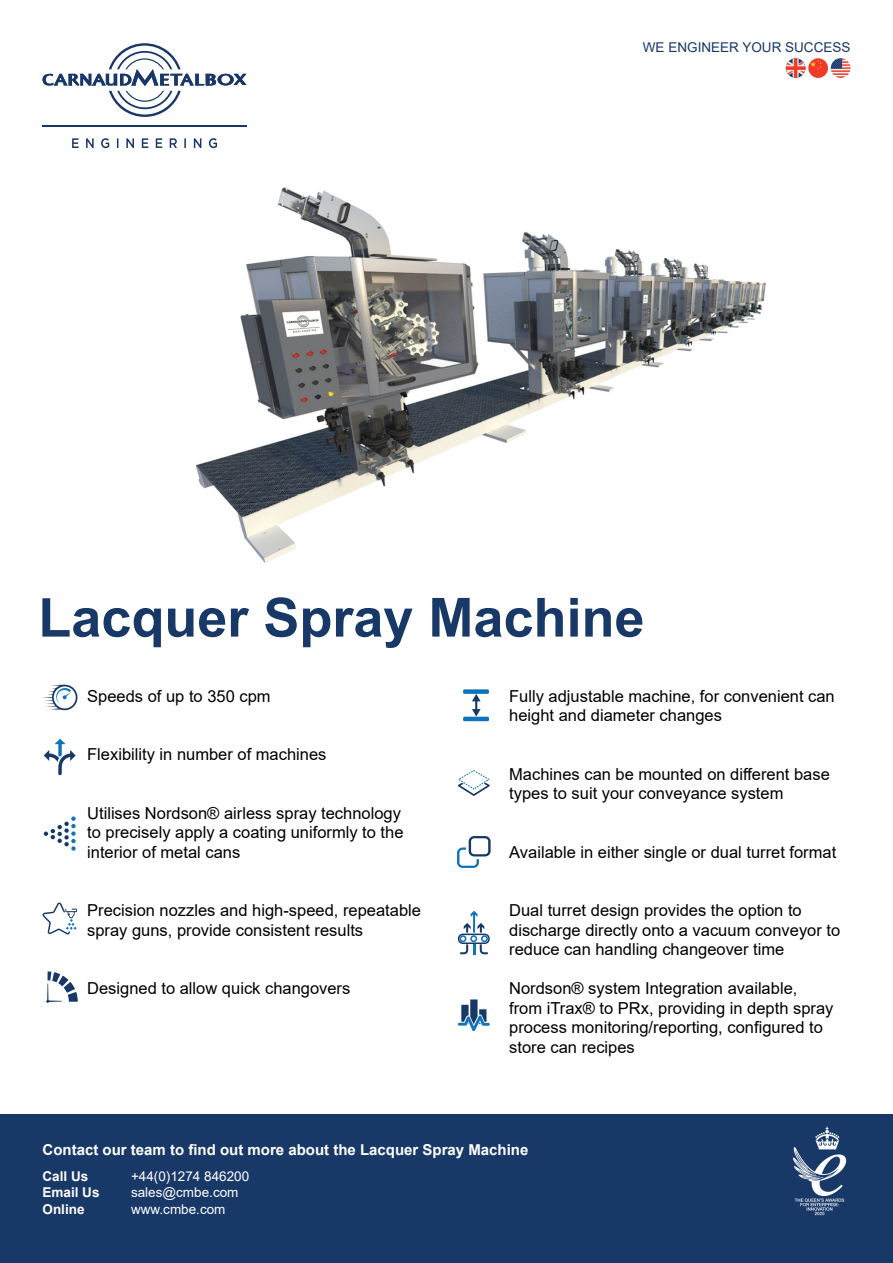
<style>
.page{position:relative;width:893px;height:1263px;background:#fff}
.page>*{position:absolute;margin:0;border:0;box-sizing:border-box;transform-origin:0 0}
.Product_Header_Name{font:700 54px "Arial";color:#183867}
.cmb_v4_bullets{font:16.5px/19.5px "Arial";color:#000}
.t1{font:700 15px "Arial";color:#fff}
.t2{font:13.5px "Arial";color:#fff}
.t3{font:13.5px "Arial";color:#183867}
.t4{font:700 13.5px "Arial";color:#fff}
</style>
<div class="page">
<svg style="left:72px;top:138px;width:145px;height:10px"></svg>
<hr style="left:43px;top:125px;width:204px;height:2px;background:#193869">
<svg style="left:43px;top:43px;width:204px;height:74px"></svg>
<div style="left:0;top:1114px;width:893px;height:149px;background:#183867"></div>
<img style="left:792px;top:1126px;width:55px;height:90px">
<svg style="left:785px;top:58px;width:66px;height:20px"></svg>
<img style="left:195px;top:187px;width:571px;height:377px">
<svg style="left:44px;top:739px;width:32px;height:36px"></svg>
<svg style="left:44px;top:816px;width:32px;height:35px"></svg>
<svg style="left:42px;top:902px;width:35px;height:33px"></svg>
<svg style="left:46px;top:971px;width:32px;height:32px"></svg>
<svg style="left:463px;top:689px;width:26px;height:32px"></svg>
<svg style="left:458px;top:770px;width:32px;height:26px"></svg>
<svg style="left:457px;top:836px;width:34px;height:32px"></svg>
<svg style="left:458px;top:911px;width:32px;height:44px"></svg>
<svg style="left:458px;top:999px;width:32px;height:32px"></svg>
<svg style="left:42px;top:684px;width:35px;height:26px"></svg>
<p class="t3" style="left:643px;top:38px;width:209px">WE ENGINEER YOUR SUCCESS</p>
<p class="Product_Header_Name" style="left:38px;top:579px;width:608px">Lacquer Spray Machine</p>
<p class="cmb_v4_bullets" style="left:87px;top:686px;width:185px">Speeds of up to 350 cpm</p>
<p class="cmb_v4_bullets" style="left:87px;top:744px;width:241px">Flexibility in number of machines</p>
<p class="cmb_v4_bullets" style="left:87px;top:803px;width:318px">Utilises Nordson® airless spray technology to precisely apply a coating uniformly to the interior of metal cans</p>
<p class="cmb_v4_bullets" style="left:87px;top:900px;width:335px">Precision nozzles and high-speed, repeatable spray guns, provide consistent results</p>
<p class="cmb_v4_bullets" style="left:87px;top:978px;width:265px">Designed to allow quick changovers</p>
<p class="cmb_v4_bullets" style="left:509px;top:686px;width:327px">Fully adjustable machine, for convenient can height and diameter changes</p>
<p class="cmb_v4_bullets" style="left:509px;top:764px;width:322px">Machines can be mounted on different base types to suit your conveyance system</p>
<p class="cmb_v4_bullets" style="left:509px;top:842px;width:329px">Available in either single or dual turret format</p>
<p class="cmb_v4_bullets" style="left:509px;top:900px;width:333px">Dual turret design provides the option to discharge directly onto a vacuum conveyor to reduce can handling changeover time</p>
<p class="cmb_v4_bullets" style="left:509px;top:978px;width:326px">Nordson® system Integration available, from iTrax® to PRx, providing in depth spray process monitoring/reporting, configured to store can recipes</p>
<p class="t1" style="left:43px;top:1139px;width:487px">Contact our team to find out more about the Lacquer Spray Machine</p>
<p class="t4" style="left:43px;top:1167px;width:47px">Call Us</p>
<p class="t2" style="left:131px;top:1167px;width:120px">+44(0)1274 846200</p>
<p class="t4" style="left:43px;top:1183px;width:59px">Email Us</p>
<p class="t2" style="left:131px;top:1183px;width:109px">sales@cmbe.com</p>
<p class="t4" style="left:43px;top:1199px;width:44px">Online</p>
<p class="t2" style="left:131px;top:1199px;width:96px">www.cmbe.com</p>
</div>
